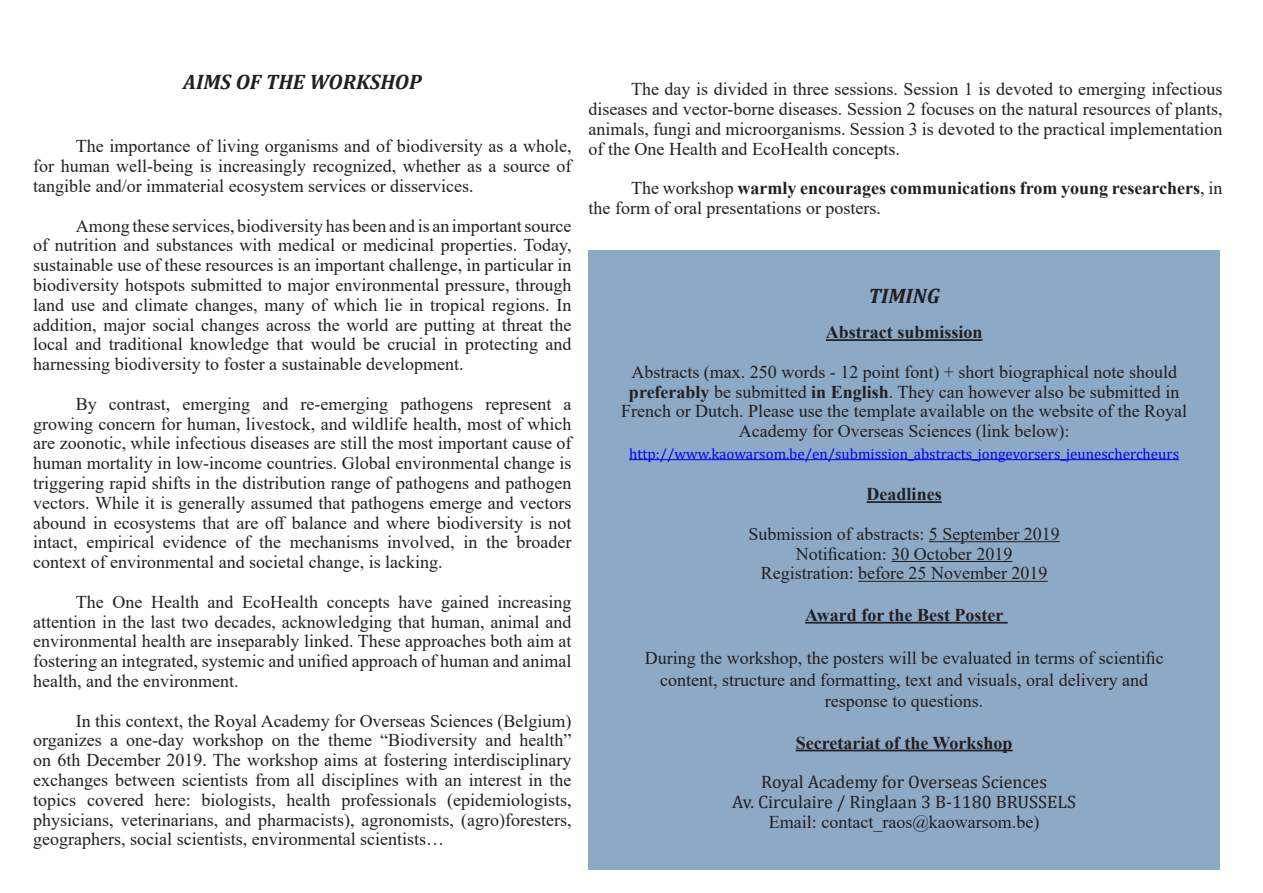
<style>
.page{position:relative;width:1263px;height:893px;background:#fff}
.page>*{position:absolute;margin:0;border:0;box-sizing:border-box;transform-origin:0 0}
.Titre{font:italic 700 21px "Cambria";color:#231f20}
.t1{font:18px/19.8px "Times New Roman";color:#231f20;text-align:justify}
.t2{font:18px/19.8px "Cambria";color:#231f20;text-align:center}
.t3{font:700 18px "Times New Roman";color:#231f20}
.t4{font:15px "Cambria";color:#00f}
.s1{font-weight:700}
.s2{font-family:"Times New Roman"}
</style>
<div class="page">
<div style="left:588px;top:250px;width:632px;height:619px;background:#8ca9c6"></div>
<hr style="left:826px;top:339px;width:156px;height:2px;background:#231f20">
<hr style="left:629px;top:459px;width:550px;height:1px;background:#00f">
<hr style="left:867px;top:501px;width:75px;height:2px;background:#231f20">
<hr style="left:929px;top:541px;width:131px;height:1px;background:#231f20">
<hr style="left:891px;top:561px;width:121px;height:1px;background:#231f20">
<hr style="left:858px;top:581px;width:190px;height:1px;background:#231f20">
<hr style="left:805px;top:622px;width:203px;height:2px;background:#231f20">
<hr style="left:796px;top:750px;width:216px;height:1px;background:#231f20">
<p class="Titre" style="left:183px;top:67px;width:240px">AIMS OF THE WORKSHOP</p>
<p class="t1" style="left:33px;top:136px;width:540px;text-indent:43px">The importance of living organisms and of biodiversity as a whole, for human well-being is increasingly recognized, whether as a source of tangible and/or immaterial ecosystem services or disservices.</p>
<p class="t1" style="left:33px;top:215px;width:540px;text-indent:43px">Among these services, biodiversity has been and is an important source of nutrition and substances with medical or medicinal properties. Today, sustainable use of these resources is an important challenge, in particular in biodiversity hotspots submitted to major environmental pressure, through land use and climate changes, many of which lie in tropical regions. In addition, major social changes across the world are putting at threat the local and traditional knowledge that would be crucial in protecting and harnessing biodiversity to foster a sustainable development.</p>
<p class="t1" style="left:33px;top:393px;width:540px;text-indent:43px">By contrast, emerging and re-emerging pathogens represent a growing concern for human, livestock, and wildlife health, most of which are zoonotic, while infectious diseases are still the most important cause of human mortality in low-income countries. Global environmental change is triggering rapid shifts in the distribution range of pathogens and pathogen vectors. While it is generally assumed that pathogens emerge and vectors abound in ecosystems that are off balance and where biodiversity is not intact, empirical evidence of the mechanisms involved, in the broader context of environmental and societal change, is lacking.</p>
<p class="t1" style="left:33px;top:591px;width:540px;text-indent:43px">The One Health and EcoHealth concepts have gained increasing attention in the last two decades, acknowledging that human, animal and environmental health are inseparably linked. These approaches both aim at fostering an integrated, systemic and unified approach of human and animal health, and the environment.</p>
<p class="t1" style="left:33px;top:710px;width:540px;text-indent:43px">In this context, the Royal Academy for Overseas Sciences (Belgium) organizes a one-day workshop on the theme “Biodiversity and health” on 6th December 2019. The workshop aims at fostering interdisciplinary exchanges between scientists from all disciplines with an interest in the topics covered here: biologists, health professionals (epidemiologists, physicians, veterinarians, and pharmacists), agronomists, (agro)foresters, geographers, social scientists, environmental scientists…</p>
<p class="t1" style="left:588px;top:79px;width:635px;text-indent:43px">The day is divided in three sessions. Session 1 is devoted to emerging infectious diseases and vector-borne diseases. Session 2 focuses on the natural resources of plants, animals, fungi and microorganisms. Session 3 is devoted to the practical implementation of the One Health and EcoHealth concepts.</p>
<p class="t1" style="left:588px;top:178px;width:635px;text-indent:43px">The workshop <span class="s1">warmly encourages communications from young researchers</span>, in the form of oral presentations or posters.</p>
<p class="Titre" style="left:869px;top:281px;width:73px">TIMING</p>
<p class="t3" style="left:826px;top:319px;width:158px">Abstract submission</p>
<p class="t1" style="left:621px;top:361px;width:567px;text-align:center">Abstracts (max. 250 words - 12 point font) + short biographical note should <span class="s1">preferably</span> be submitted <span class="s1">in English</span>. They can however also be submitted in French or Dutch. Please use the template available on the website of the Royal Academy for Overseas Sciences (link below):</p>
<p class="t4" style="left:629px;top:445px;width:551px">http://www.kaowarsom.be/en/submission_abstracts_jongevorsers_jeuneschercheurs</p>
<p class="t3" style="left:867px;top:481px;width:77px">Deadlines</p>
<p class="t1" style="left:748px;top:523px;width:313px">Submission of abstracts: 5 September 2019</p>
<p class="t1" style="left:796px;top:543px;width:218px">Notification: 30 October 2019</p>
<p class="t1" style="left:761px;top:563px;width:288px">Registration: before 25 November 2019</p>
<p class="t3" style="left:805px;top:602px;width:200px">Award for the Best Poster</p>
<p class="t1" style="left:645px;top:646px;width:520px;line-height:21.6px;text-align:center">During the workshop, the posters will be evaluated in terms of scientific content, structure and formatting, text and visuals, oral delivery and response to questions.</p>
<p class="t3" style="left:796px;top:729px;width:218px">Secretariat of the Workshop</p>
<p class="t2" style="left:732px;top:772px;width:345px">Royal Academy for Overseas Sciences<br>Av. Circulaire / Ringlaan 3 B-1180 BRUSSELS<br><span class="s2">Email: contact_raos@kaowarsom.be)</span></p>
</div>
